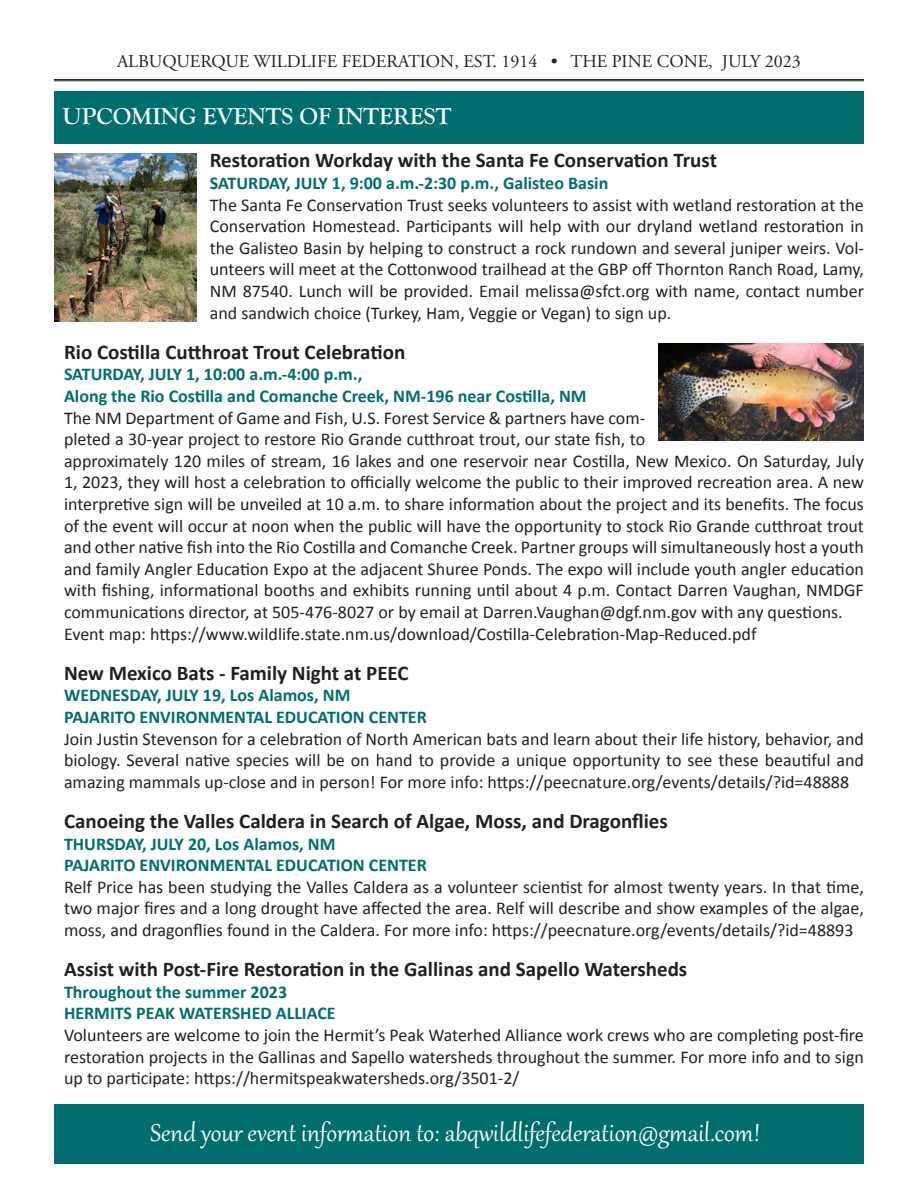
<style>
.page{position:relative;width:918px;height:1188px;background:#fff}
.page>*{position:absolute;margin:0;border:0;box-sizing:border-box;transform-origin:0 0}
.t1{font:30px "Gabriola";color:#fff}
.t2{font:700 24px "Goudy Old Style T";color:#fff}
.t3{font:700 21px "Calibri";color:#231f20}
.t4{font:18px/21.6px "Calibri";color:#231f20;text-align:justify}
.t5{font:700 18px "Calibri";color:#006d6f}
.t6{font:18px "Adobe Garamond Pro";color:#231f20}
</style>
<div class="page">
<hr style="left:54px;top:79px;width:810px;height:1px;background:#231f20">
<hr style="left:54px;top:81px;width:810px;height:1px;background:#231f20">
<div style="left:54px;top:92px;width:810px;height:52px;background:#006d6f"></div>
<div style="left:54px;top:1104px;width:810px;height:60px;background:#006d6f"></div>
<img style="left:659px;top:343px;width:205px;height:97px">
<img style="left:54px;top:153px;width:142px;height:169px">
<p class="t6" style="left:117px;top:51px;width:685px">ALBUQUERQUE WILDLIFE FEDERATION, EST. 1914 • THE PINE CONE, JULY 2023</p>
<p class="t2" style="left:63px;top:103px;width:390px">UPCOMING EVENTS OF INTEREST</p>
<p class="t3" style="left:210px;top:147px;width:509px">Restoration Workday with the Santa Fe Conservation Trust</p>
<p class="t5" style="left:210px;top:172px;width:400px">SATURDAY, JULY 1, 9:00 a.m.-2:30 p.m., Galisteo Basin</p>
<p class="t4" style="left:210px;top:194px;width:656px">The Santa Fe Conservation Trust seeks volunteers to assist with wetland restoration at the Conservation Homestead. Participants will help with our dryland wetland restoration in the Galisteo Basin by helping to construct a rock rundown and several juniper weirs. Vol&shy;unteers will meet at the Cottonwood trailhead at the GBP off Thornton Ranch Road, Lamy, NM 87540. Lunch will be provided. Email melissa@sfct.org with name, contact number and sandwich choice (Turkey, Ham, Veggie or Vegan) to sign up.</p>
<p class="t3" style="left:64px;top:338px;width:343px">Rio Costilla Cutthroat Trout Celebration</p>
<p class="t5" style="left:64px;top:363px;width:300px">SATURDAY, JULY 1, 10:00 a.m.-4:00 p.m.,</p>
<p class="t5" style="left:64px;top:385px;width:524px">Along the Rio Costilla and Comanche Creek, NM-196 near Costilla, NM</p>
<p class="t4" style="left:64px;top:407px;width:801px;text-align:left">The NM Department of Game and Fish, U.S. Forest Service &amp; partners have com-<br>pleted a 30-year project to restore Rio Grande cutthroat trout, our state fish, to<br>approximately 120 miles of stream, 16 lakes and one reservoir near Costilla, New Mexico. On Saturday, July 1, 2023, they will host a celebration to officially welcome the public to their improved recreation area. A new interpretive sign will be unveiled at 10 a.m. to share information about the project and its benefits. The focus of the event will occur at noon when the public will have the opportunity to stock Rio Grande cutthroat trout and other native fish into the Rio Costilla and Comanche Creek. Partner groups will simultaneously host a youth and family Angler Education Expo at the adjacent Shuree Ponds. The expo will include youth angler education with fishing, informational booths and exhibits running until about 4 p.m. Contact Darren Vaughan, NMDGF communications director, at 505-476-8027 or by email at Darren.Vaughan@dgf.nm.gov with any questions.</p>
<p class="t4" style="left:64px;top:623px;width:694px">Event map: https://www.wildlife.state.nm.us/download/Costilla-Celebration-Map-Reduced.pdf</p>
<p class="t3" style="left:64px;top:659px;width:346px">New Mexico Bats - Family Night at PEEC</p>
<p class="t5" style="left:64px;top:684px;width:288px">WEDNESDAY, JULY 19, Los Alamos, NM</p>
<p class="t5" style="left:64px;top:706px;width:364px">PAJARITO ENVIRONMENTAL EDUCATION CENTER</p>
<p class="t4" style="left:64px;top:728px;width:801px">Join Justin Stevenson for a celebration of North American bats and learn about their life history, behavior, and biology. Several native species will be on hand to provide a unique opportunity to see these beautiful and amazing mammals up-close and in person! For more info: https://peecnature.org/events/details/?id=48888</p>
<p class="t3" style="left:64px;top:808px;width:605px">Canoeing the Valles Caldera in Search of Algae, Moss, and Dragonflies</p>
<p class="t5" style="left:64px;top:832px;width:273px">THURSDAY, JULY 20, Los Alamos, NM</p>
<p class="t5" style="left:64px;top:854px;width:364px">PAJARITO ENVIRONMENTAL EDUCATION CENTER</p>
<p class="t4" style="left:64px;top:876px;width:801px">Relf Price has been studying the Valles Caldera as a volunteer scientist for almost twenty years. In that time, two major fires and a long drought have affected the area. Relf will describe and show examples of the algae, moss, and dragonflies found in the Caldera. For more info: https://peecnature.org/events/details/?id=48893</p>
<p class="t3" style="left:64px;top:956px;width:625px">Assist with Post-Fire Restoration in the Gallinas and Sapello Watersheds</p>
<p class="t5" style="left:64px;top:980px;width:225px">Throughout the summer 2023</p>
<p class="t5" style="left:64px;top:1002px;width:273px">HERMITS PEAK WATERSHED ALLIACE</p>
<p class="t4" style="left:64px;top:1024px;width:801px">Volunteers are welcome to join the Hermit’s Peak Waterhed Alliance work crews who are completing post-fire restoration projects in the Gallinas and Sapello watersheds throughout the summer. For more info and to sign up to participate: https://hermitspeakwatersheds.org/3501-2/</p>
<p class="t1" style="left:151px;top:1113px;width:611px">Send your event information to: abqwildlifefederation@gmail.com!</p>
</div>
